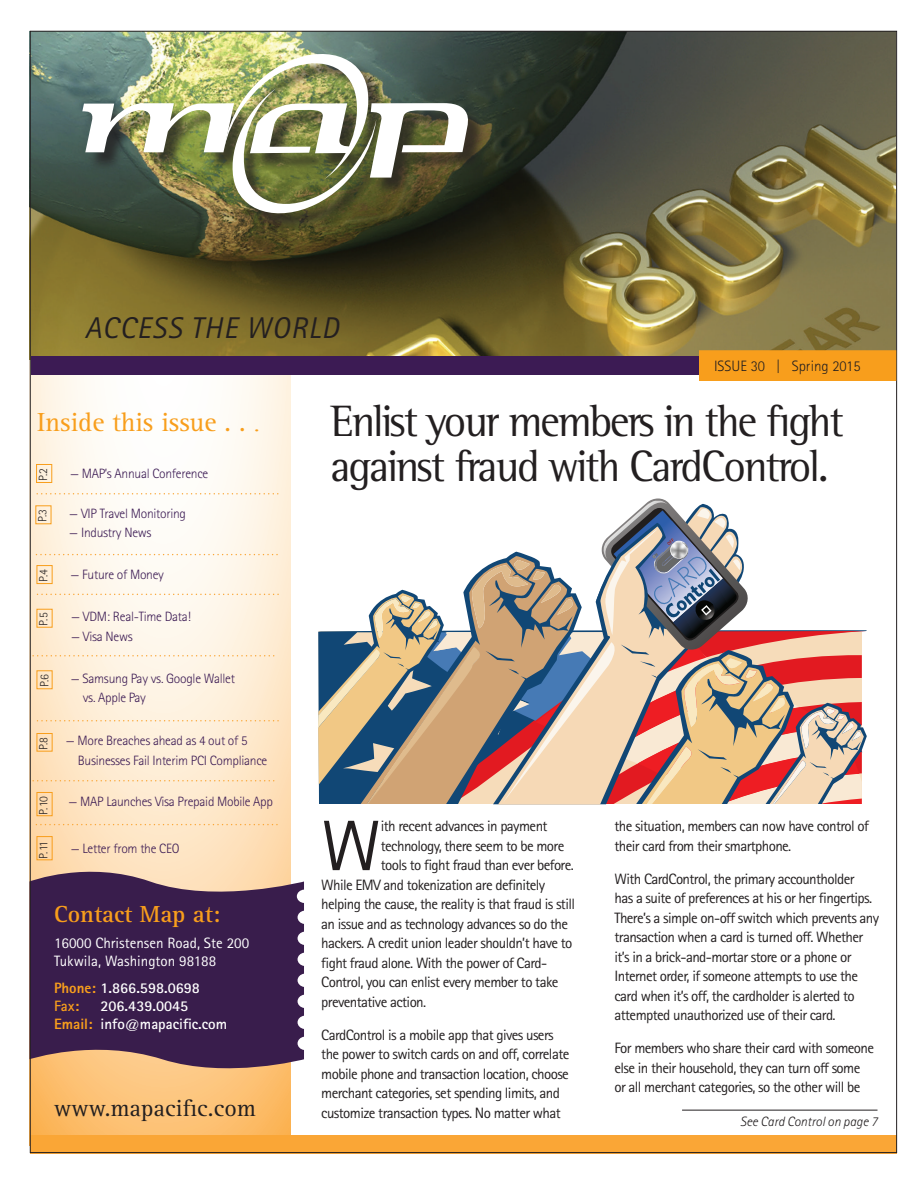
<style>
.page{position:relative;width:918px;height:1188px;background:#fff}
.page>*{position:absolute;margin:0;border:0;box-sizing:border-box;transform-origin:0 0}
.t1{font:71.55px "Rotis Sans Serif Std";color:#231f20}
.t2{font:45px/45px "Rotis Semi Serif Std";letter-spacing:-.045em;color:#231f20}
.t3{font:italic 30px "Rotis Sans Serif Std";letter-spacing:.04em;color:#231f20}
.t4{font:27px "Rotis Serif Std";color:#f89e1c}
.t5{font:24px "Rotis Serif Std";color:#231f20}
.t6{font:700 24px "Rotis Serif Std";color:#f89e1c}
.t7{font:15px/19.5px "Rotis Sans Serif Std";letter-spacing:-.04em;color:#231f20}
.t8{font:700 15px/18px "Rotis Sans Serif Std";color:#fff}
.t9{font:15px/18px "Rotis Sans Serif Std";color:#fff}
.t10{font:300 15px "Rotis Sans Serif Std";color:#231f20}
.t11{font:300 13.5px/19.5px "Rotis Sans Serif Std";letter-spacing:-.02em;color:#3c1b54}
.t12{font:italic 300 13.5px "Rotis Sans Serif Std";color:#231f20}
.t13{font:300 12px "Rotis Sans Serif Std";color:#231f20}
.s1{font-family:"Times New Roman"}
.s2{font-weight:800;color:#f89e1c}
.s3{color:#f89e1c}
</style>
<div class="page">
<svg style="left:32px;top:375px;width:258px;height:760px"></svg>
<img style="left:32px;top:33px;width:863px;height:323px">
<div style="left:30px;top:1135px;width:866px;height:18px;background:#faa636"></div>
<svg style="left:32px;top:860px;width:272px;height:220px;background:#61425d"></svg>
<div style="left:85px;top:56px;width:401px;height:176px;background:#231f20;opacity:.75"></div>
<img style="left:82px;top:45px;width:390px;height:178px">
<div style="left:31px;top:356px;width:686px;height:19px;background:#3c1b54"></div>
<div style="left:699px;top:350px;width:197px;height:31px;background:#f89e1c;border:2px solid #f89e1c"></div>
<svg style="left:318px;top:498px;width:549px;height:307px"></svg>
<hr style="left:682px;top:1110px;width:196px;height:1px;background:#231f20">
<svg style="left:38px;top:594px;width:241px;height:1px"></svg>
<svg style="left:37px;top:493px;width:242px;height:2px"></svg>
<svg style="left:33px;top:655px;width:242px;height:2px"></svg>
<div style="left:36px;top:464px;width:16px;height:19px;border:1px solid #f89e1c"></div>
<div style="left:37px;top:836px;width:15px;height:24px;border:1px solid #f89e1c"></div>
<svg style="left:36px;top:824px;width:242px;height:1px"></svg>
<div style="left:37px;top:565px;width:15px;height:19px;border:1px solid #f89e1c"></div>
<div style="left:37px;top:792px;width:15px;height:24px;border:1px solid #f89e1c"></div>
<svg style="left:33px;top:780px;width:242px;height:2px"></svg>
<svg style="left:37px;top:720px;width:242px;height:2px"></svg>
<svg style="left:36px;top:554px;width:242px;height:1px"></svg>
<h3 class="t3" style="left:85px;top:311px;width:256px">ACCESS THE WORLD</h3>
<p class="t10" style="left:714px;top:357px;width:148px">ISSUE 30 | Spring 2015</p>
<h3 class="t4" style="left:37px;top:407px;width:225px">Inside this issue . . <span class="s1">.</span></h3>
<p class="t13" style="left:36px;top:481px;width:15px;rotate:-90deg">P.2</p>
<p class="t11" style="left:70px;top:464px;width:140px">— MAP’s Annual Conference</p>
<p class="t13" style="left:36px;top:522px;width:15px;rotate:-90deg">P.3</p>
<p class="t11" style="left:69px;top:504px;width:118px">— VIP Travel Monitoring</p>
<p class="t11" style="left:69px;top:523px;width:84px">— Industry News</p>
<p class="t13" style="left:37px;top:582px;width:15px;rotate:-90deg">P.4</p>
<p class="t11" style="left:71px;top:565px;width:95px">— Future of Money</p>
<p class="t13" style="left:37px;top:626px;width:15px;rotate:-90deg">P.5</p>
<p class="t11" style="left:71px;top:607px;width:121px">— VDM: Real-Time Data!</p>
<p class="t11" style="left:71px;top:626px;width:63px">— Visa News</p>
<p class="t13" style="left:38px;top:687px;width:15px;rotate:-90deg">P.6</p>
<p class="t11" style="left:83px;top:669px;width:154px;text-indent:-12px">— Samsung Pay vs. Google Wallet vs. Apple Pay</p>
<p class="t13" style="left:37px;top:750px;width:15px;rotate:-90deg">P.8</p>
<p class="t11" style="left:78px;top:731px;width:191px;text-indent:-12px">— More Breaches ahead as 4 out of 5<br>Businesses Fail Interim PCI Compliance</p>
<p class="t13" style="left:37px;top:815px;width:20px;rotate:-90deg">P.10</p>
<p class="t11" style="left:69px;top:792px;width:206px">— MAP Launches Visa Prepaid Mobile App</p>
<p class="t13" style="left:37px;top:859px;width:19px;rotate:-90deg">P.11</p>
<p class="t11" style="left:71px;top:839px;width:110px">— Letter from the CEO</p>
<h3 class="t6" style="left:54px;top:900px;width:168px">Contact Map at:</h3>
<p class="t9" style="left:54px;top:934px;width:197px">16000 Christensen Road, Ste 200<br>Tukwila, Washington 98188</p>
<p class="t8" style="left:54px;top:979px;width:147px"><span class="s2">Phone:</span> 1.866.598.0698<br><span class="s3">Fax:</span></p>
<p class="t8" style="left:54px;top:997px;width:175px;text-align:center">206.439.0045<br><span class="s2">Email:</span> info@mapacific.com</p>
<h3 class="t5" style="left:54px;top:1094px;width:203px">www.mapacific.com</h3>
<h2 class="t2" style="left:330px;top:399px;width:515px">Enlist your members in the fight against fraud with CardControl.</h2>
<h1 class="t1" style="left:321px;top:804px;width:61px">W</h1>
<p class="t7" style="left:381px;top:816px;width:168px">ith recent advances in payment</p>
<p class="t7" style="left:381px;top:836px;width:185px">technology, there seem to be more</p>
<p class="t7" style="left:381px;top:855px;width:195px">tools to fight fraud than ever before.</p>
<p class="t7" style="left:321px;top:875px;width:226px">While EMV and tokenization are definitely</p>
<p class="t7" style="left:321px;top:894px;width:255px">helping the cause, the reality is that fraud is still</p>
<p class="t7" style="left:321px;top:914px;width:248px">an issue and as technology advances so do the</p>
<p class="t7" style="left:321px;top:933px;width:253px">hackers. A credit union leader shouldn’t have to</p>
<p class="t7" style="left:321px;top:953px;width:227px">fight fraud alone. With the power of Card-</p>
<p class="t7" style="left:321px;top:972px;width:239px">Control, you can enlist every member to take</p>
<p class="t7" style="left:321px;top:992px;width:106px">preventative action.</p>
<p class="t7" style="left:321px;top:1025px;width:250px">CardControl is a mobile app that gives users the power to switch cards on and off, correlate mobile phone and transaction location, choose merchant categories, set spending limits, and customize transaction types. No matter what</p>
<p class="t7" style="left:615px;top:816px;width:256px">the situation, members can now have control of their card from their smartphone.</p>
<p class="t7" style="left:615px;top:869px;width:266px">With CardControl, the primary accountholder<br>has a suite of preferences at his or her fingertips.<br>There’s a simple on-off switch which prevents any transaction when a card is turned off. Whether it’s in a brick-and-mortar store or a phone or Internet order, if someone attempts to use the card when it’s off, the cardholder is alerted to attempted unauthorized use of their card.</p>
<p class="t7" style="left:615px;top:1038px;width:261px">For members who share their card with someone else in their household, they can turn off some or all merchant categories, so the other will be</p>
<p class="t12" style="left:740px;top:1114px;width:139px">See Card Control on page 7</p>
</div>
